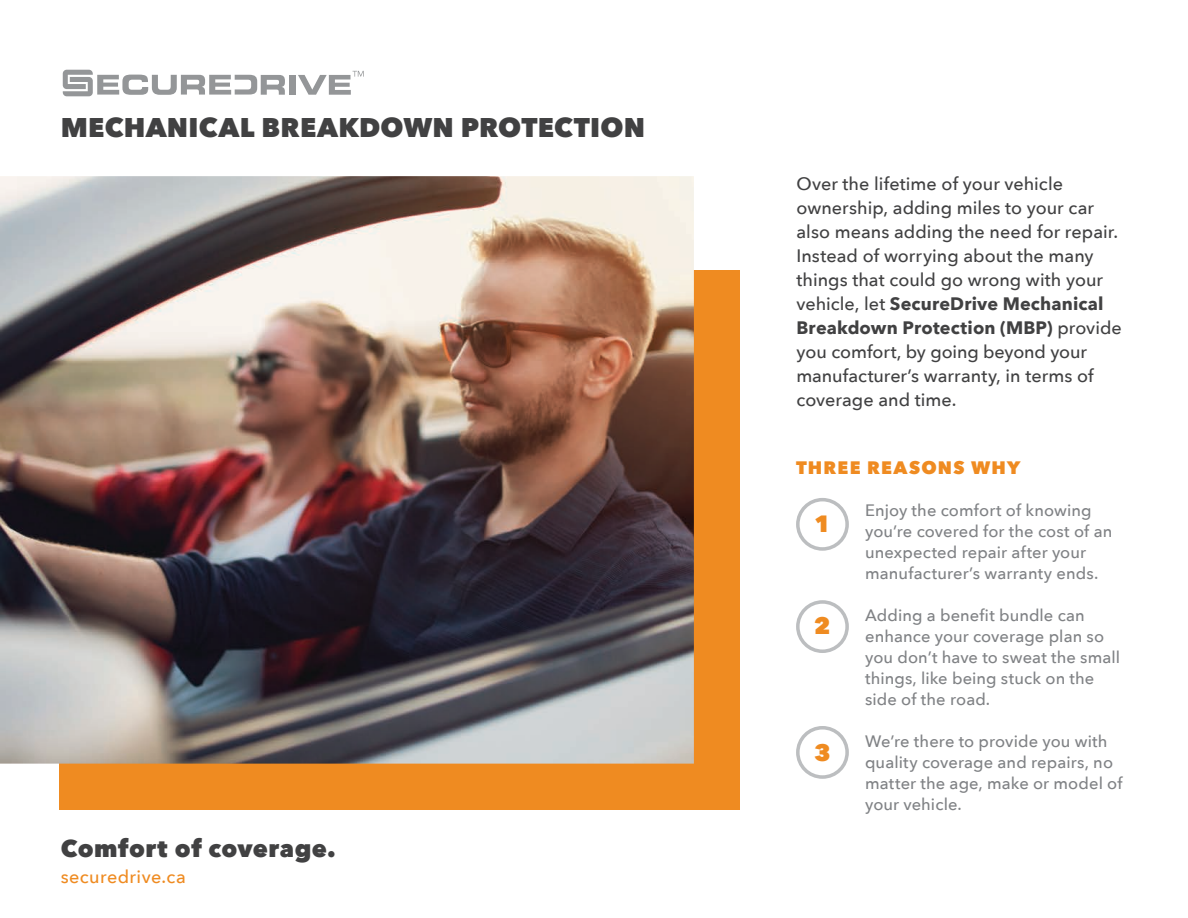
<style>
.page{position:relative;width:1188px;height:918px;background:#fff}
.page>*{position:absolute;margin:0;border:0;box-sizing:border-box;transform-origin:0 0}
.t1{font:800 27px "Avenir Next";letter-spacing:.01em;color:#414142}
.t2{font:800 24px "Avenir Next";letter-spacing:.025em;color:#414142}
.t3{font:800 23.4px "Avenir Next";color:#ef8b21}
.t4{font:500 18px/24px "Avenir Next";color:#414142}
.t5{font:800 18px "Avenir Next";letter-spacing:.065em;color:#ef8b21}
.t6{font:500 18px "Avenir Next";letter-spacing:.025em;color:#ef8b21}
.t7{font:500 16.5px/21px "Avenir Next";letter-spacing:.005em;color:#808285}
.s1{font-weight:700}
</style>
<div class="page">
<div style="left:59px;top:270px;width:681px;height:540px;background:#ef8b21"></div>
<img style="left:0;top:176px;width:694px;height:588px">
<svg style="left:796px;top:498px;width:53px;height:53px"></svg>
<svg style="left:796px;top:600px;width:53px;height:53px"></svg>
<svg style="left:796px;top:726px;width:53px;height:53px"></svg>
<div style="left:289px;top:75px;width:6px;height:20px;background:#949698"></div>
<svg style="left:63px;top:70px;width:222px;height:26px"></svg>
<svg style="left:298px;top:71px;width:66px;height:24px"></svg>
<h1 class="t1" style="left:61px;top:111px;width:586px">MECHANICAL BREAKDOWN PROTECTION</h1>
<h2 class="t2" style="left:61px;top:834px;width:277px">Comfort of coverage.</h2>
<p class="t6" style="left:61px;top:861px;width:127px">securedrive.ca</p>
<p class="t4" style="left:796px;top:171px;width:327px">Over the lifetime of your vehicle ownership, adding miles to your car also means adding the need for repair.<br>Instead of worrying about the many things that could go wrong with your vehicle, let <span class="s1">SecureDrive Mechanical Breakdown Protection (MBP)</span> provide you comfort, by going beyond your manufacturer’s warranty, in terms of coverage and time.</p>
<p class="t5" style="left:796px;top:456px;width:226px">THREE REASONS WHY</p>
<p class="t7" style="left:865px;top:499px;width:249px">Enjoy the comfort of knowing you’re covered for the cost of an unexpected repair after your manufacturer’s warranty ends.</p>
<p class="t7" style="left:865px;top:604px;width:256px">Adding a benefit bundle can enhance your coverage plan so you don’t have to sweat the small things, like being stuck on the side of the road.</p>
<p class="t7" style="left:865px;top:730px;width:259px">We’re there to provide you with quality coverage and repairs, no matter the age, make or model of your vehicle.</p>
<h3 class="t3" style="left:814px;top:509px;width:18px">1</h3>
<h3 class="t3" style="left:814px;top:611px;width:18px">2</h3>
<h3 class="t3" style="left:814px;top:738px;width:18px">3</h3>
</div>
